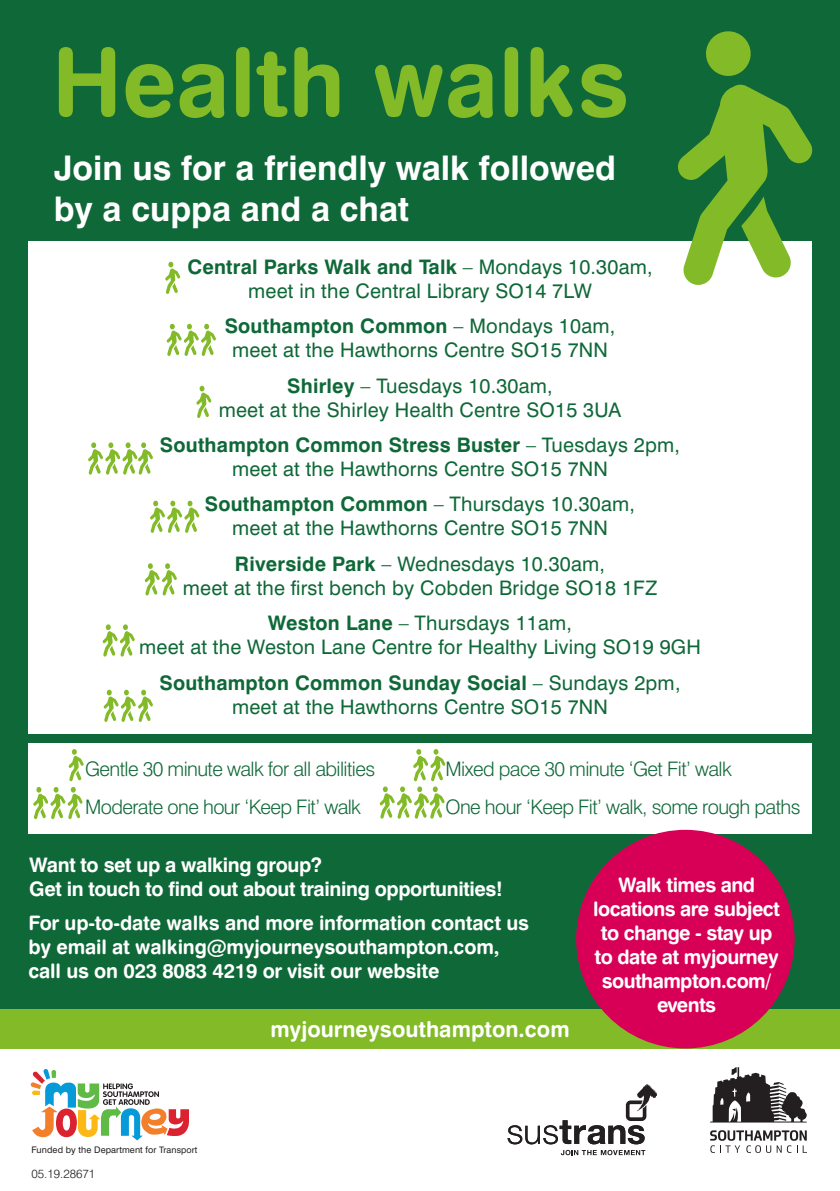
<style>
.page{position:relative;width:840px;height:1191px;background:#fff}
.page>*{position:absolute;margin:0;border:0;box-sizing:border-box;transform-origin:0 0}
.t1{font:94.8px "Swiss 721 BT Bold Rounded";color:#82bb27}
.t2{font:700 34px/40.8px "Swiss 721 BT";color:#fff}
.t3{font:22px "Swiss 721 BT Bold Rounded";color:#fff}
.t4{font:20px/24px "Swiss 721 BT";letter-spacing:.01em;color:#0f6838;text-align:center}
.t5{font:300 20px "Swiss 721 BT";letter-spacing:-.03em;color:#0f6838}
.t6{font:20px/24px "Swiss 721 BT Bold Rounded";letter-spacing:-.01em;color:#fff}
.t7{font:20px/24px "Swiss 721 BT Bold Rounded";letter-spacing:-.03em;color:#fff;text-align:center}
.t8{font:700 20px/24px "Swiss 721 BT";letter-spacing:-.02em;color:#fff}
.t9{font:300 12px "Swiss 721 BT";color:#231f20}
.t10{font:9px "Swiss 721 BT";letter-spacing:.01em;color:#231f20}
.s1{font-weight:700}
</style>
<div class="page">
<div style="left:0;top:0;width:839px;height:1049px;background:#0f6838"></div>
<div style="left:28px;top:241px;width:783px;height:493px;background:#fff"></div>
<div style="left:0;top:1009px;width:839px;height:40px;background:#82bb27"></div>
<svg style="left:30px;top:1069px;width:159px;height:71px"></svg>
<svg style="left:710px;top:1067px;width:96px;height:55px"></svg>
<svg style="left:710px;top:1130px;width:96px;height:22px"></svg>
<svg style="left:507px;top:1084px;width:149px;height:71px"></svg>
<svg style="left:706px;top:31px;width:45px;height:45px"></svg>
<svg style="left:678px;top:84px;width:135px;height:201px"></svg>
<svg style="left:165px;top:261px;width:15px;height:33px"></svg>
<svg style="left:166px;top:323px;width:50px;height:33px"></svg>
<svg style="left:196px;top:385px;width:15px;height:33px"></svg>
<svg style="left:88px;top:442px;width:65px;height:32px"></svg>
<svg style="left:150px;top:500px;width:49px;height:33px"></svg>
<svg style="left:102px;top:624px;width:33px;height:32px"></svg>
<svg style="left:103px;top:689px;width:50px;height:33px"></svg>
<div style="left:28px;top:743px;width:783px;height:90px;background:#fff"></div>
<svg style="left:33px;top:749px;width:51px;height:70px"></svg>
<svg style="left:379px;top:749px;width:66px;height:69px"></svg>
<svg style="left:144px;top:563px;width:33px;height:32px"></svg>
<div style="left:576px;top:830px;width:218px;height:218px;background:#d80056;border-radius:50%"></div>
<p class="t1" style="left:52px;top:23px;width:578px">Health walks</p>
<p class="t2" style="left:54px;top:147px;width:563px">Join us for a friendly walk followed by a cuppa and a chat</p>
<p class="t4" style="left:187px;top:255px;width:466px"><span class="s1">Central Parks Walk and Talk</span> – Mondays 10.30am, meet in the Central Library SO14 7LW</p>
<p class="t4" style="left:224px;top:314px;width:392px"><span class="s1">Southampton Common</span> – Mondays 10am, meet at the Hawthorns Centre SO15 7NN</p>
<p class="t4" style="left:219px;top:373px;width:404px"><span class="s1">Shirley</span> – Tuesdays 10.30am,<br>meet at the Shirley Health Centre SO15 3UA</p>
<p class="t4" style="left:160px;top:433px;width:521px"><span class="s1">Southampton Common Stress Buster</span> – Tuesdays 2pm, meet at the Hawthorns Centre SO15 7NN</p>
<p class="t4" style="left:205px;top:492px;width:431px"><span class="s1">Southampton Common</span> – Thursdays 10.30am, meet at the Hawthorns Centre SO15 7NN</p>
<p class="t4" style="left:183px;top:551px;width:475px"><span class="s1">Riverside Park</span> – Wednesdays 10.30am,<br>meet at the first bench by Cobden Bridge SO18 1FZ</p>
<p class="t4" style="left:139px;top:611px;width:563px"><span class="s1">Weston Lane</span> – Thursdays 11am,<br>meet at the Weston Lane Centre for Healthy Living SO19 9GH</p>
<p class="t4" style="left:159px;top:670px;width:522px"><span class="s1">Southampton Common Sunday Social</span> – Sundays 2pm, meet at the Hawthorns Centre SO15 7NN</p>
<p class="t5" style="left:85px;top:756px;width:291px">Gentle 30 minute walk for all abilities</p>
<p class="t5" style="left:445px;top:756px;width:287px">Mixed pace 30 minute ‘Get Fit’ walk</p>
<p class="t5" style="left:85px;top:794px;width:277px">Moderate one hour ‘Keep Fit’ walk</p>
<p class="t5" style="left:445px;top:794px;width:356px">One hour ‘Keep Fit’ walk, some rough paths</p>
<p class="t8" style="left:29px;top:852px;width:474px">Want to set up a walking group?<br>Get in touch to find out about training opportunities!</p>
<p class="t7" style="left:593px;top:872px;width:188px">Walk times and locations are subject to change - stay up to date at myjourney southampton.com/ events</p>
<p class="t6" style="left:28px;top:910px;width:502px">For up-to-date walks and more information contact us by email at walking@myjourneysouthampton.com, call us on 023 8083 4219 or visit our website</p>
<p class="t10" style="left:31px;top:1144px;width:167px">Funded by the Department for Transport</p>
<p class="t9" style="left:31px;top:1166px;width:65px">05.19.28671</p>
<p class="t3" style="left:270px;top:1015px;width:300px">myjourneysouthampton.com</p>
</div>
